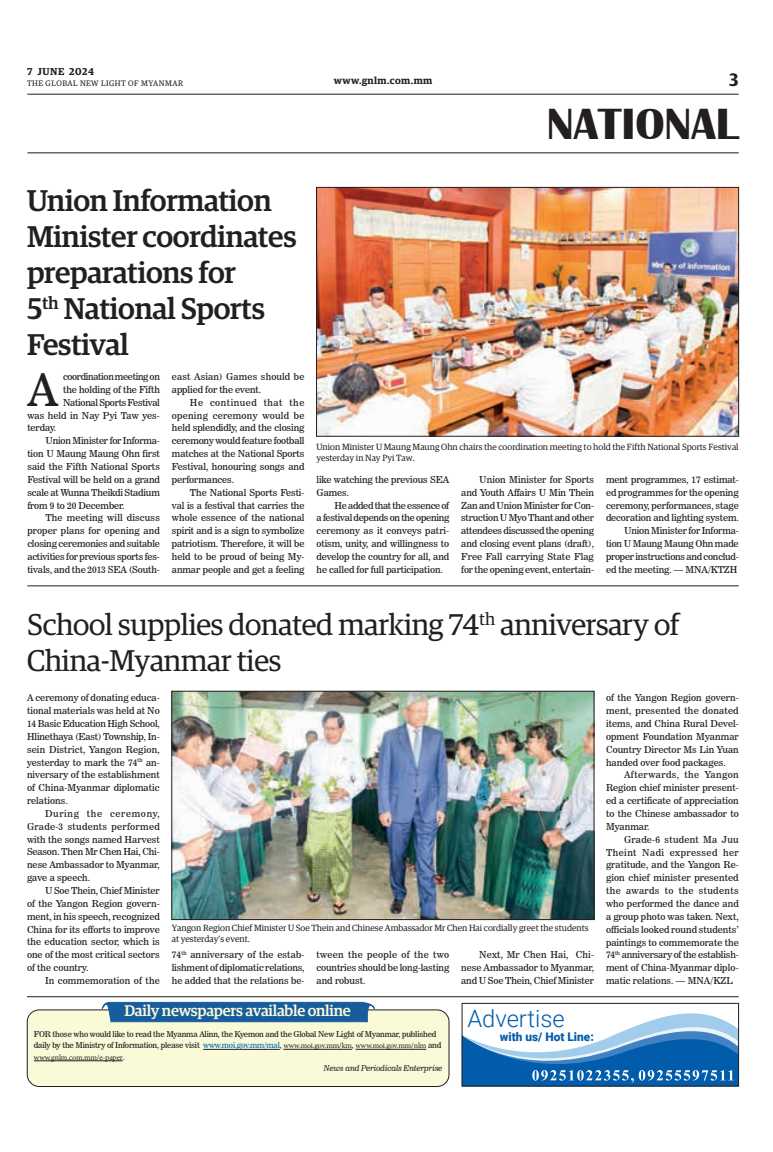
<style>
.page{position:relative;width:773px;height:1152px;background:#fff}
.page>*{position:absolute;margin:0;border:0;box-sizing:border-box;transform-origin:0 0}
.t1{font:700 45px "Britannic";color:#231f20}
.Normal_Para{font:44.8px "News 706 BT Roman C";color:#231f20}
._2_Clm_Head{font:500 30px/36px "Guardian Egyp";letter-spacing:-.01em;color:#231f20}
.Brief_Head{font:30px/36px "Guardian Egyp";letter-spacing:-.01em;color:#231f20}
.t2{font:300 23.7px "Roboto";color:#015cab}
.t3{font:600 18px "Guardian Egyp";color:#231f20}
.Brief_Head-2{font:500 15.5px "Guardian Egyp";letter-spacing:-.015em;color:#fcfbd9}
.t4{font:900 11.9px "Roboto";color:#015cab}
.t5{font:600 10px "Guardian Egyp";letter-spacing:.05em;color:#231f20}
._2nd_Body{font:9.5px/12.9px "News 706 BT Roman C";letter-spacing:-.01em;color:#231f20;text-align:justify}
.Normal_Para-2{font:9.5px "News 706 BT Roman C";letter-spacing:-.03em;color:#231f20}
._2nd_Body-2{font:9.5px/12.9px "News 706 BT Roman C";letter-spacing:.01em;color:#231f20}
.Normal_Para-3{font:9.5px "News 706 BT Roman C";color:#231f20}
.Normal_Para-4{font:9.5px "News 706 BT Roman C";letter-spacing:-.01em;color:#231f20}
.t6{font:9px/10.8px "Guardian Egyp";color:#231f20}
._2nd_Body-3{font:8px/11.5px "News 706 BT Roman C";letter-spacing:-.02em;color:#231f20}
._2nd_Body-4{font:8px "News 706 BT Italic C";letter-spacing:-.02em;color:#231f20}
.t7{font:8px "Guardian Egyp";letter-spacing:.06em;color:#231f20}
.s1{color:#0072bc}
.s2{font-family:"Minion Pro"}
</style>
<div class="page">
<hr style="left:27px;top:94px;width:711px;height:1px;background:#231f20">
<hr style="left:27px;top:153px;width:711px;height:1px;background:#231f20">
<div style="left:27px;top:1010px;width:422px;height:77px;background:#faf9d8;border-radius:12px"></div>
<div style="left:27px;top:1010px;width:422px;height:77px;border:1px solid #231f20;border-radius:12px"></div>
<svg style="left:462px;top:1002px;width:276px;height:84px"></svg>
<img style="left:318px;top:189px;width:418px;height:245px">
<div style="left:316px;top:187px;width:422px;height:249px;border:1px solid #231f20"></div>
<hr style="left:27px;top:586px;width:711px;height:1px;background:#231f20">
<img style="left:174px;top:693px;width:418px;height:225px">
<div style="left:172px;top:691px;width:422px;height:229px;border:1px solid #231f20"></div>
<hr style="left:203px;top:1049px;width:77px;height:1px;background:#231f20">
<hr style="left:283px;top:1049px;width:69px;height:1px;background:#231f20">
<hr style="left:355px;top:1049px;width:71px;height:1px;background:#231f20">
<hr style="left:34px;top:1061px;width:89px;height:1px;background:#231f20">
<svg style="left:102px;top:997px;width:273px;height:25px"></svg>
<hr style="left:27px;top:996px;width:711px;height:1px;background:#231f20">
<p class="t5" style="left:27px;top:64px;width:68px">7 JUNE 2024</p>
<p class="t7" style="left:27px;top:78px;width:158px">THE GLOBAL NEW LIGHT OF MYANMAR</p>
<p class="t5" style="left:334px;top:73px;width:100px">www.gnlm.com.mm</p>
<h3 class="t3" style="left:729px;top:67px;width:11px">3</h3>
<h1 class="t1" style="left:547px;top:98px;width:193px">NATIONAL</h1>
<p class="_2_Clm_Head" style="left:27px;top:180px;width:271px">Union Information<br>Minister coordinates preparations for<br>5<sup>th</sup> National Sports<br>Festival</p>
<p class="Normal_Para" style="left:27px;top:363px;width:32px">A</p>
<p class="Normal_Para-2" style="left:63px;top:371px;width:98px">coordination meeting on</p>
<p class="Normal_Para-4" style="left:63px;top:384px;width:98px">the holding of the Fifth</p>
<p class="Normal_Para-2" style="left:63px;top:397px;width:98px">National Sports Festival</p>
<p class="Normal_Para-3" style="left:27px;top:409px;width:134px">was held in Nay Pyi Taw yes-</p>
<p class="Normal_Para-2" style="left:27px;top:422px;width:30px">terday.</p>
<p class="_2nd_Body" style="left:27px;top:434px;width:134px;text-indent:18px">Union Minister for Informa&shy;tion U Maung Maung Ohn first said the Fifth National Sports Festival will be held on a grand scale at Wunna Theikdi Stadium from 9 to 20 December.</p>
<p class="_2nd_Body" style="left:27px;top:512px;width:134px;text-indent:18px">The meeting will discuss proper plans for opening and closing ceremonies and suitable activities for previous sports fes&shy;tivals, and the 2013 SEA (South-</p>
<p class="_2nd_Body-2" style="left:172px;top:370px;width:134px">east Asian) Games should be applied for the event.</p>
<p class="_2nd_Body" style="left:172px;top:396px;width:134px;text-indent:18px">He continued that the opening ceremony would be held splendidly, and the closing ceremony would feature football matches at the National Sports Festival, honouring songs and performances.</p>
<p class="_2nd_Body" style="left:172px;top:486px;width:134px;text-indent:18px">The National Sports Festi&shy;val is a festival that carries the whole essence of the national spirit and is a sign to symbolize patriotism. Therefore, it will be held to be proud of being My&shy;anmar people and get a feeling</p>
<p class="t6" style="left:316px;top:441px;width:423px">Union Minister U Maung Maung Ohn chairs the coordination meeting to hold the Fifth National Sports Festival yesterday in Nay Pyi Taw.</p>
<p class="_2nd_Body" style="left:316px;top:473px;width:134px">like watching the previous SEA<br>Games.</p>
<p class="_2nd_Body" style="left:316px;top:499px;width:134px;text-indent:18px">He added that the essence of a festival depends on the opening ceremony as it conveys patri&shy;otism, unity, and willingness to develop the country for all, and he called for full participation.</p>
<p class="_2nd_Body" style="left:461px;top:473px;width:134px;text-indent:18px">Union Minister for Sports and Youth Affairs U Min Thein Zan and Union Minister for Con&shy;struction U Myo Thant and other attendees discussed the opening and closing event plans (draft), Free Fall carrying State Flag for the opening event, entertain-</p>
<p class="_2nd_Body" style="left:606px;top:473px;width:134px">ment programmes, 17 estimat&shy;ed programmes for the opening ceremony, performances, stage decoration and lighting system.</p>
<p class="_2nd_Body" style="left:606px;top:524px;width:134px;text-indent:18px">Union Minister for Informa&shy;tion U Maung Maung Ohn made proper instructions and conclud&shy;ed the meeting. — MNA/KTZH</p>
<p class="Brief_Head" style="left:27px;top:605px;width:653px">School supplies donated marking 74<sup>th</sup> anniversary of<br>China-Myanmar ties</p>
<p class="_2nd_Body" style="left:27px;top:691px;width:134px">A ceremony of donating educa&shy;tional materials was held at No 14 Basic Education High School, Hlinethaya (East) Township, In&shy;sein District, Yangon Region, yesterday to mark the 74<sup>th</sup> an&shy;niversary of the establishment of China-Myanmar diplomatic relations.</p>
<p class="_2nd_Body" style="left:27px;top:807px;width:134px;text-indent:18px">During the ceremony, Grade-3 students performed with the songs named Harvest Season. Then Mr Chen Hai, Chi&shy;nese Ambassador to Myanmar, gave a speech.</p>
<p class="_2nd_Body" style="left:27px;top:884px;width:134px;text-indent:18px">U Soe Thein, Chief Minister of the Yangon Region govern&shy;ment, in his speech, recognized China for its efforts to improve the education sector, which is one of the most critical sectors of the country.</p>
<p class="_2nd_Body" style="left:45px;top:974px;width:116px">In commemoration of the</p>
<p class="t6" style="left:172px;top:922px;width:418px">Yangon Region Chief Minister U Soe Thein and Chinese Ambassador Mr Chen Hai cordially greet the students at yesterday’s event.</p>
<p class="_2nd_Body" style="left:172px;top:948px;width:134px">74<sup>th</sup> anniversary of the estab&shy;lishment of diplomatic relations, he added that the relations be-</p>
<p class="_2nd_Body" style="left:316px;top:948px;width:134px">tween the people of the two countries should be long-lasting and robust.</p>
<p class="_2nd_Body" style="left:461px;top:948px;width:134px;text-indent:18px">Next, Mr Chen Hai, Chi&shy;nese Ambassador to Myanmar, and U Soe Thein, Chief Minister</p>
<p class="Brief_Head-2" style="left:124px;top:1000px;width:228px">Daily newspapers available online</p>
<p class="_2nd_Body-3" style="left:34px;top:1028px;width:409px">FOR those who would like to read the Myanma Alinn, the Kyemon and the Global New Light of Myanmar, published daily by the Ministry of Information, please visit <span class="s1">www.moi.gov.mm/mal</span>, <span class="s2">www.moi.gov.mm/km</span>, <span class="s2">www.moi.gov.mm/nlm</span> and <span class="s2">www.gnlm.com.mm/e-paper</span>.</p>
<p class="_2nd_Body-4" style="left:324px;top:1064px;width:120px">News and Periodicals Enterprise</p>
<p class="t2" style="left:467px;top:1002px;width:99px">Advertise</p>
<p class="t4" style="left:500px;top:1029px;width:95px">with us/ Hot Line:</p>
<p class="_2nd_Body" style="left:606px;top:691px;width:134px">of the Yangon Region govern&shy;ment, presented the donated items, and China Rural Devel&shy;opment Foundation Myanmar Country Director Ms Lin Yuan handed over food packages.</p>
<p class="_2nd_Body" style="left:606px;top:769px;width:134px;text-indent:18px">Afterwards, the Yangon Region chief minister present&shy;ed a certificate of appreciation to the Chinese ambassador to Myanmar.</p>
<p class="_2nd_Body" style="left:606px;top:833px;width:134px;text-indent:18px">Grade-6 student Ma Juu Theint Nadi expressed her gratitude, and the Yangon Re&shy;gion chief minister presented the awards to the students who performed the dance and a group photo was taken. Next, officials looked round students’ paintings to commemorate the 74<sup>th</sup> anniversary of the establish&shy;ment of China-Myanmar diplo&shy;matic relations. — MNA/KZL</p>
</div>
